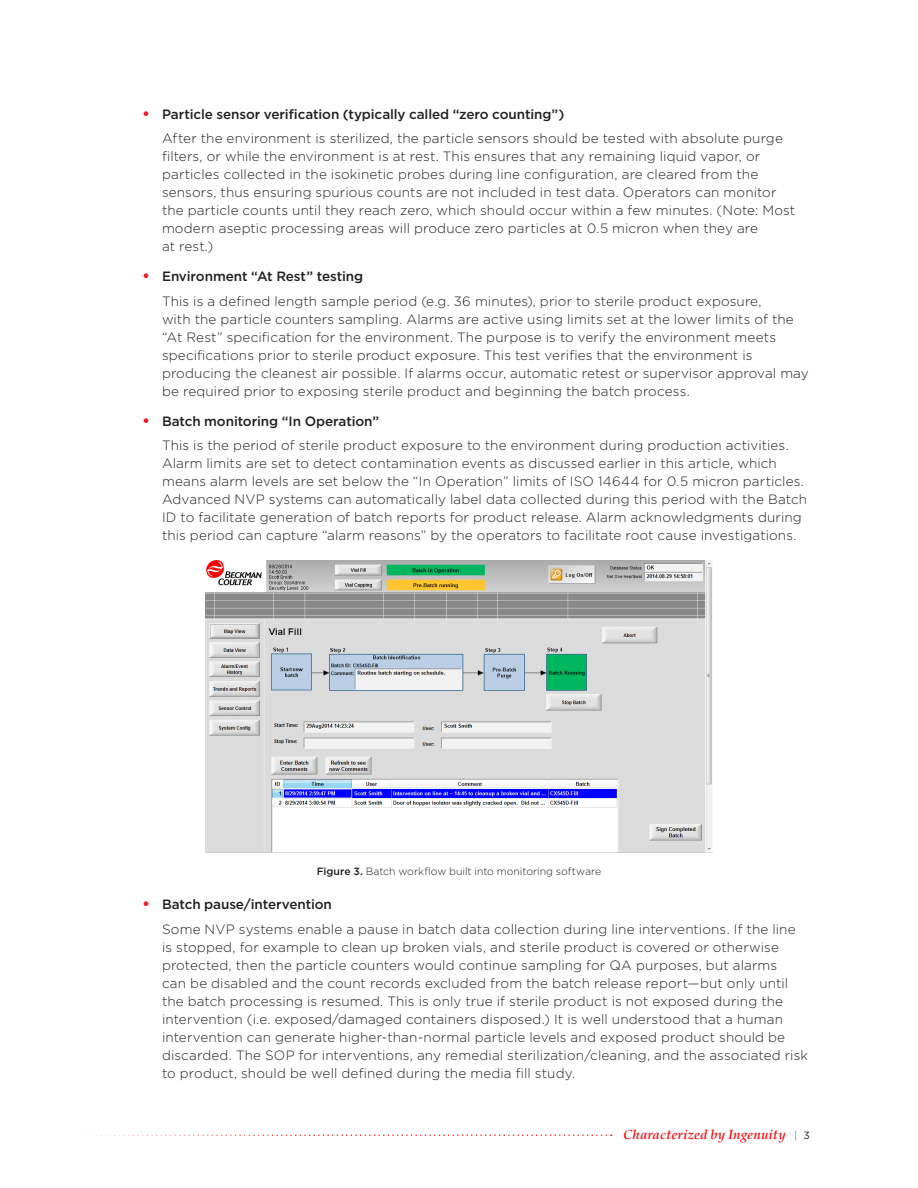
<style>
.page{position:relative;width:918px;height:1188px;background:#fff}
.page>*{position:absolute;margin:0;border:0;box-sizing:border-box;transform-origin:0 0}
.Doc_-_Body_after_spa{font:300 13.5px/18px "Gotham";letter-spacing:.01em;color:#231f20}
.t1{font:500 13.5px "Gotham";letter-spacing:-.01em;color:#231f20}
.t2{font:italic 700 13.5px "Palatino";letter-spacing:-.005em;color:#ee1d23}
.Doc_-_Fig_Table{font:300 10.5px "Gotham";letter-spacing:-.005em;color:#231f20}
.s1{font-weight:400;font-size:18px;color:#ee1d23}
.s2{font-weight:500}
.s3{font-family:"Gotham";font-weight:400;font-style:normal;font-size:10.5px;color:#7e868d}
.s4{font-family:"Gotham";font-weight:400;font-style:normal;font-size:10.5px;color:#231f20}
</style>
<div class="page">
<svg style="left:96px;top:1134px;width:516px;height:2px"></svg>
<img style="left:206px;top:560px;width:506px;height:292px">
<p class="Doc_-_Body_after_spa" style="left:162px;top:102px;width:622px;line-height:24px;text-indent:-20px"><span class="s1">•</span> <span class="s2">Particle sensor verification (typically called “zero counting”)<br></span>After the environment is sterilized, the particle sensors should be tested with absolute purge</p>
<p class="Doc_-_Body_after_spa" style="left:162px;top:147px;width:635px">filters, or while the environment is at rest. This ensures that any remaining liquid vapor, or particles collected in the isokinetic probes during line configuration, are cleared from the sensors, thus ensuring spurious counts are not included in test data. Operators can monitor the particle counts until they reach zero, which should occur within a few minutes. (Note: Most modern aseptic processing areas will produce zero particles at 0.5 micron when they are<br>at rest.)</p>
<p class="t1" style="left:142px;top:267px;width:223px"><span class="s1">•</span> Environment “At Rest” testing</p>
<p class="Doc_-_Body_after_spa" style="left:162px;top:291px;width:648px">This is a defined length sample period (e.g. 36 minutes), prior to sterile product exposure,<br>with the particle counters sampling. Alarms are active using limits set at the lower limits of the “At Rest” specification for the environment. The purpose is to verify the environment meets specifications prior to sterile product exposure. This test verifies that the environment is producing the cleanest air possible. If alarms occur, automatic retest or supervisor approval may be required prior to exposing sterile product and beginning the batch process.</p>
<p class="t1" style="left:142px;top:412px;width:239px"><span class="s1">•</span> Batch monitoring “In Operation”</p>
<p class="Doc_-_Body_after_spa" style="left:162px;top:436px;width:647px">This is the period of sterile product exposure to the environment during production activities.<br>Alarm limits are set to detect contamination events as discussed earlier in this article, which means alarm levels are set below the “In Operation” limits of ISO 14644 for 0.5 micron particles.<br>Advanced NVP systems can automatically label data collected during this period with the Batch ID to facilitate generation of batch reports for product release. Alarm acknowledgments during this period can capture “alarm reasons” by the operators to facilitate root cause investigations.</p>
<p class="Doc_-_Fig_Table" style="left:317px;top:865px;width:286px"><span class="s2">Figure 3.</span> Batch workflow built into monitoring software</p>
<p class="t1" style="left:142px;top:895px;width:192px"><span class="s1">•</span> Batch pause/intervention</p>
<p class="Doc_-_Body_after_spa" style="left:162px;top:920px;width:648px">Some NVP systems enable a pause in batch data collection during line interventions. If the line is stopped, for example to clean up broken vials, and sterile product is covered or otherwise protected, then the particle counters would continue sampling for QA purposes, but alarms<br>can be disabled and the count records excluded from the batch release report—but only until the batch processing is resumed. This is only true if sterile product is not exposed during the intervention (i.e. exposed/damaged containers disposed.) It is well understood that a human intervention can generate higher-than-normal particle levels and exposed product should be discarded. The SOP for interventions, any remedial sterilization/cleaning, and the associated risk to product, should be well defined during the media fill study.</p>
<p class="t2" style="left:623px;top:1123px;width:188px">Characterized by Ingenuity <span class="s3">|</span> <span class="s4">3</span></p>
</div>
